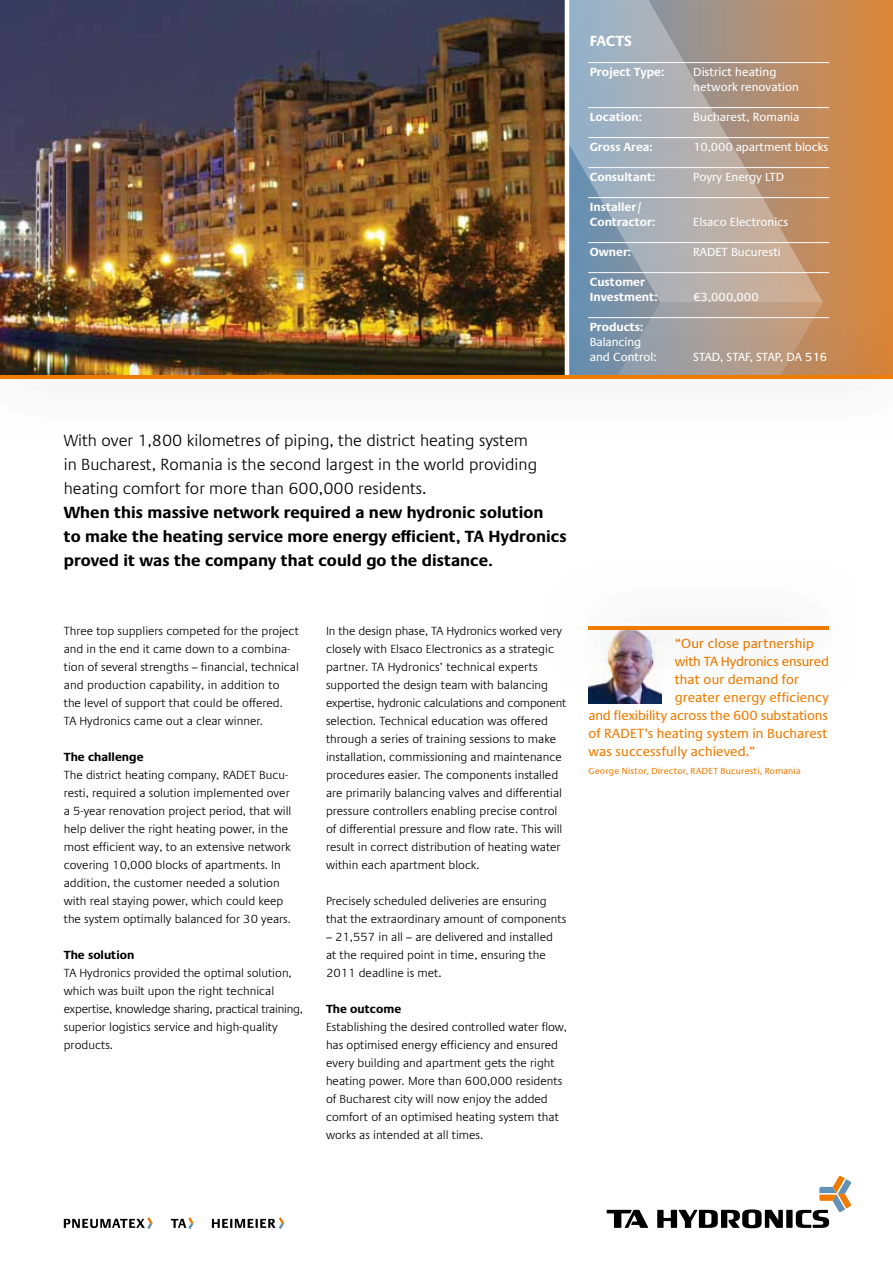
<style>
.page{position:relative;width:893px;height:1263px;background:#fff}
.page>*{position:absolute;margin:0;border:0;box-sizing:border-box;transform-origin:0 0}
.t1{font:300 16.5px/24px "Praxis LT Pro";color:#000}
.t2{font:700 16.5px/24px "Praxis LT Pro";color:#000}
.t3{font:700 15px "Praxis LT Pro";color:#fff}
.t4{font:13.5px "Praxis LT Pro";letter-spacing:.005em;color:#ef7c00}
.t5{font:13.5px "Praxis LT Pro";letter-spacing:-.015em;color:#ef7c00}
.t6{font:300 12px/18px "Praxis LT Pro";color:#000}
.t7{font:12px/15px "Praxis LT Pro";color:#fff}
.t8{font:700 12px/15px "Praxis LT Pro";color:#fff}
.t9{font:700 12px "Praxis LT Pro";color:#000}
.t10{font:9px "Praxis LT Pro";letter-spacing:.025em;color:#ef7c00}
</style>
<div class="page">
<img style="left:0;top:0;width:516px;height:304px">
<svg style="left:823px;top:0;width:70px;height:304px"></svg>
<div style="left:817px;top:0;width:6px;height:302px;background:#c68c5c"></div>
<div style="left:0;top:304px;width:893px;height:138px;background:#000;opacity:.75"></div>
<hr style="left:0;top:375px;width:893px;height:4px;background:#ef7c00">
<img style="left:588px;top:693px;width:74px;height:11px">
<div style="left:516px;top:554px;width:344px;height:139px;background:#000;opacity:.75"></div>
<hr style="left:588px;top:626px;width:241px;height:4px;background:#ef7c00">
<div style="left:516px;top:0;width:301px;height:109px;background:#000;opacity:.75"></div>
<hr style="left:588px;top:62px;width:241px;height:1px;background:#fff">
<div style="left:516px;top:36px;width:301px;height:118px;background:#000;opacity:.75"></div>
<hr style="left:588px;top:107px;width:241px;height:1px;background:#fff">
<div style="left:516px;top:66px;width:301px;height:118px;background:#000;opacity:.75"></div>
<hr style="left:588px;top:137px;width:241px;height:1px;background:#fff">
<div style="left:516px;top:96px;width:301px;height:118px;background:#000;opacity:.75"></div>
<hr style="left:588px;top:167px;width:241px;height:1px;background:#fff">
<div style="left:516px;top:126px;width:301px;height:118px;background:#000;opacity:.75"></div>
<hr style="left:588px;top:197px;width:241px;height:1px;background:#fff">
<div style="left:516px;top:171px;width:301px;height:118px;background:#000;opacity:.75"></div>
<hr style="left:588px;top:242px;width:241px;height:1px;background:#fff">
<div style="left:516px;top:201px;width:301px;height:118px;background:#000;opacity:.75"></div>
<hr style="left:588px;top:272px;width:241px;height:1px;background:#fff">
<div style="left:516px;top:246px;width:301px;height:118px;background:#000;opacity:.75"></div>
<hr style="left:588px;top:317px;width:241px;height:1px;background:#fff">
<svg style="left:212px;top:1217px;width:72px;height:12px"></svg>
<svg style="left:64px;top:1217px;width:89px;height:12px"></svg>
<svg style="left:171px;top:1217px;width:23px;height:12px"></svg>
<svg style="left:607px;top:1210px;width:41px;height:18px"></svg>
<div style="left:786px;top:1210px;width:7px;height:18px;background:#000"></div>
<svg style="left:657px;top:1209px;width:126px;height:19px"></svg>
<svg style="left:796px;top:1175px;width:55px;height:53px"></svg>
<p class="t3" style="left:590px;top:32px;width:44px">Facts</p>
<p class="t8" style="left:590px;top:64px;width:76px">Project Type:</p>
<p class="t7" style="left:693px;top:64px;width:107px">District heating network renovation</p>
<p class="t8" style="left:590px;top:109px;width:54px">Location:</p>
<p class="t7" style="left:693px;top:109px;width:108px">Bucharest, Romania</p>
<p class="t8" style="left:590px;top:139px;width:65px">Gross Area:</p>
<p class="t7" style="left:693px;top:139px;width:137px">10,000 apartment blocks</p>
<p class="t8" style="left:590px;top:169px;width:67px">Consultant:</p>
<p class="t7" style="left:693px;top:169px;width:93px">Poyry Energy LTD</p>
<p class="t8" style="left:590px;top:199px;width:67px">Installer/<br>Contractor:</p>
<p class="t7" style="left:693px;top:214px;width:97px">Elsaco Electronics</p>
<p class="t8" style="left:590px;top:244px;width:43px">Owner:</p>
<p class="t7" style="left:693px;top:244px;width:89px">RADET Bucuresti</p>
<p class="t8" style="left:590px;top:274px;width:69px">Customer<br>Investment:</p>
<p class="t7" style="left:693px;top:289px;width:67px">€3,000,000</p>
<p class="t8" style="left:590px;top:319px;width:55px">Products:</p>
<p class="t7" style="left:590px;top:334px;width:68px">Balancing and Control:</p>
<p class="t7" style="left:693px;top:349px;width:136px">STAD, STAF, STAP, DA 516</p>
<h1 class="t1" style="left:64px;top:428px;width:475px">With over 1,800 kilometres of piping, the district heating system in Bucharest, Romania is the second largest in the world providing heating comfort for more than 600,000 residents.</h1>
<h1 class="t2" style="left:64px;top:500px;width:504px">When this massive network required a new hydronic solution<br>to make the heating service more energy efficient, TA Hydronics proved it was the company that could go the distance.</h1>
<p class="t6" style="left:64px;top:622px;width:237px">Three top suppliers competed for the project and in the end it came down to a combina&shy;tion of several strengths – financial, technical and production capability, in addition to the level of support that could be offered.<br>TA Hydronics came out a clear winner.</p>
<p class="t9" style="left:64px;top:750px;width:81px">The challenge</p>
<p class="t6" style="left:64px;top:766px;width:229px">The district heating company, RADET Bucu&shy;resti, required a solution implemented over a 5-year renovation project period, that will help deliver the right heating power, in the most efficient way, to an extensive network covering 10,000 blocks of apartments. In addition, the customer needed a solution with real staying power, which could keep the system optimally balanced for 30 years.</p>
<p class="t9" style="left:64px;top:948px;width:72px">The solution</p>
<p class="t6" style="left:64px;top:964px;width:241px">TA Hydronics provided the optimal solution, which was built upon the right technical expertise, knowledge sharing, practical training, superior logistics service and high-quality products.</p>
<p class="t6" style="left:326px;top:622px;width:242px">In the design phase, TA Hydronics worked very closely with Elsaco Electronics as a strategic partner. TA Hydronics’ technical experts supported the design team with balancing expertise, hydronic calculations and component selection. Technical education was offered through a series of training sessions to make installation, commissioning and maintenance procedures easier. The components installed are primarily balancing valves and differential pressure controllers enabling precise control of differential pressure and flow rate. This will result in correct distribution of heating water within each apartment block.</p>
<p class="t6" style="left:326px;top:892px;width:242px">Precisely scheduled deliveries are ensuring that the extraordinary amount of components</p>
<p class="t6" style="left:326px;top:928px;width:228px">– 21,557 in all – are delivered and installed at the required point in time, ensuring the<br>2011 deadline is met.</p>
<p class="t9" style="left:326px;top:1002px;width:77px">The outcome</p>
<p class="t6" style="left:326px;top:1018px;width:242px">Establishing the desired controlled water flow, has optimised energy efficiency and ensured every building and apartment gets the right heating power. More than 600,000 residents of Bucharest city will now enjoy the added comfort of an optimised heating system that works as intended at all times.</p>
<p class="t4" style="left:675px;top:635px;width:141px">“Our close partnership</p>
<p class="t5" style="left:675px;top:653px;width:156px">with TA Hydronics ensured</p>
<p class="t4" style="left:675px;top:671px;width:126px">that our demand for</p>
<p class="t4" style="left:675px;top:689px;width:156px">greater energy efficiency</p>
<p class="t4" style="left:588px;top:707px;width:241px">and flexibility across the 600 substations</p>
<p class="t4" style="left:588px;top:725px;width:241px">of RADET’s heating system in Bucharest</p>
<p class="t4" style="left:588px;top:743px;width:168px">was successfully achieved.”</p>
<p class="t10" style="left:588px;top:765px;width:214px">George Nistor, Director, RADET Bucuresti, Romania</p>
</div>
